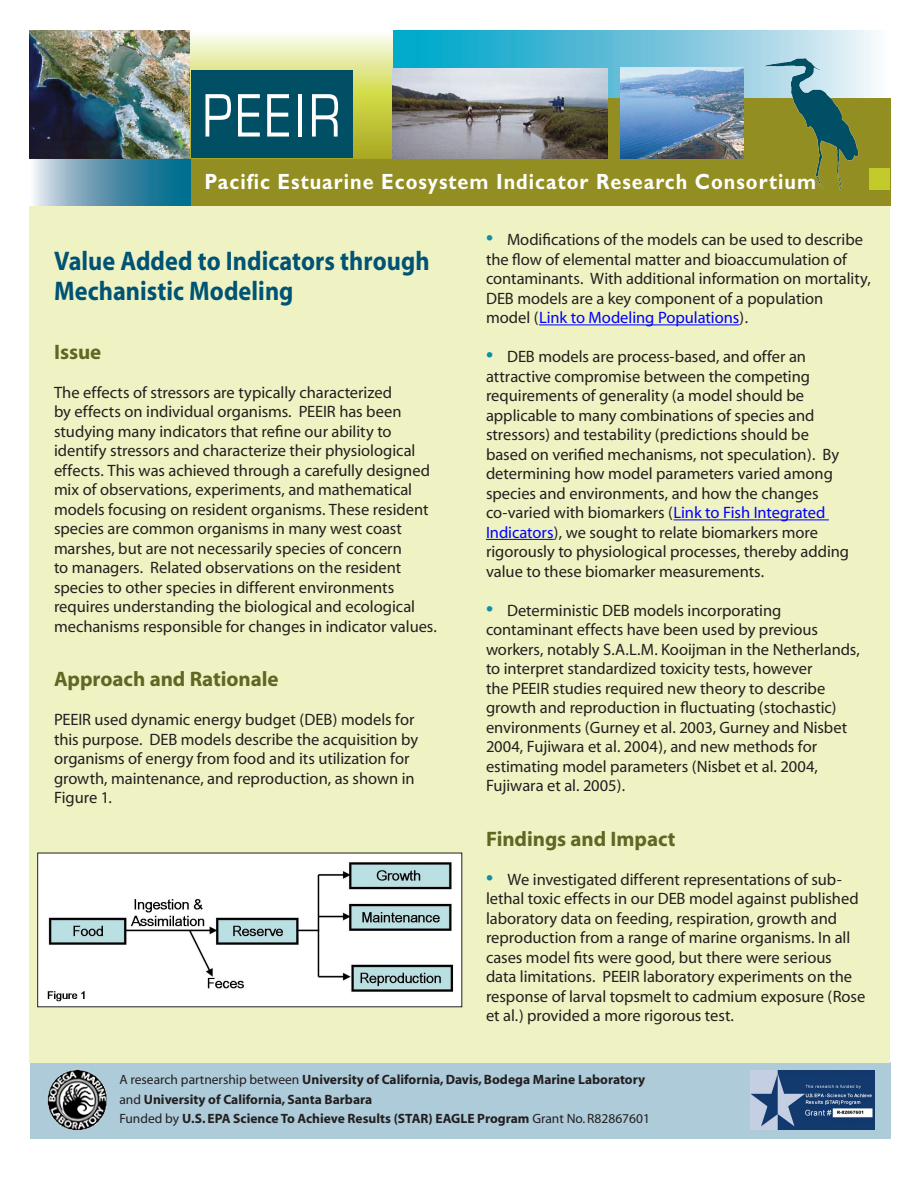
<style>
.page{position:relative;width:918px;height:1188px;background:#fff}
.page>*{position:absolute;margin:0;border:0;box-sizing:border-box;transform-origin:0 0}
.t1{font:63.6px "Eurostile";letter-spacing:.075em;color:#fff;scale:.8 1}
.t2{font:700 27px/30px "Myriad";color:#005374;scale:.9 1}
.t3{font:700 22.05px "Gill Sans";letter-spacing:.05em;color:#fff;scale:.9 1}
.Subheading{font:700 21px "Myriad";letter-spacing:-.005em;color:#626624}
.t4{font:16.5px/19.5px "Myriad";letter-spacing:-.005em;color:#231f20}
.t5{font:700 13.5px/19.5px "Myriad";color:#231f20}
.s1{font-weight:700;font-size:21px;color:#118ead}
.s2{color:#00f}
.s3{font-weight:400}
</style>
<div class="page">
<div style="left:30px;top:1062px;width:860px;height:76px;background:#aecbda"></div>
<img style="left:750px;top:1071px;width:125px;height:58px">
<img style="left:46px;top:1068px;width:61px;height:63px">
<div style="left:29px;top:203px;width:861px;height:859px;background:#eff3c3"></div>
<svg style="left:392px;top:30px;width:484px;height:68px;background:#65c1da"></svg>
<svg style="left:29px;top:158px;width:162px;height:48px;background:#5f99b0"></svg>
<div style="left:191px;top:98px;width:699px;height:108px;background:#938e22"></div>
<div style="left:869px;top:168px;width:21px;height:21px;background:#c2cb29"></div>
<img style="left:29px;top:30px;width:162px;height:128px">
<svg style="left:191px;top:34px;width:201px;height:124px;background:#dde297"></svg>
<div style="left:191px;top:70px;width:161px;height:88px;background:#004f65"></div>
<img style="left:764px;top:49px;width:107px;height:141px">
<img style="left:392px;top:68px;width:215px;height:91px">
<img style="left:621px;top:68px;width:122px;height:91px">
<hr style="left:539px;top:324px;width:201px;height:1px;background:#00f">
<hr style="left:673px;top:519px;width:156px;height:1px;background:#00f">
<hr style="left:486px;top:539px;width:68px;height:1px;background:#00f">
<img style="left:39px;top:855px;width:421px;height:150px">
<p class="t1" style="left:202px;top:81px;width:174px">PEEIR</p>
<p class="t3" style="left:204px;top:168px;width:681px">Pacific Estuarine Ecosystem Indicator Research Consortium</p>
<p class="t2" style="left:54px;top:247px;width:419px">Value Added to Indicators through<br>Mechanistic Modeling</p>
<p class="Subheading" style="left:54px;top:341px;width:49px">Issue</p>
<p class="t4" style="left:54px;top:383px;width:385px">The effects of stressors are typically characterized<br>by effects on individual organisms. PEEIR has been studying many indicators that refine our ability to identify stressors and characterize their physiological effects. This was achieved through a carefully designed mix of observations, experiments, and mathematical models focusing on resident organisms. These resident species are common organisms in many west coast marshes, but are not necessarily species of concern<br>to managers. Related observations on the resident species to other species in different environments requires understanding the biological and ecological mechanisms responsible for changes in indicator values.</p>
<p class="Subheading" style="left:54px;top:668px;width:226px">Approach and Rationale</p>
<p class="t4" style="left:54px;top:711px;width:366px">PEEIR used dynamic energy budget (DEB) models for this purpose. DEB models describe the acquisition by organisms of energy from food and its utilization for growth, maintenance, and reproduction, as shown in Figure 1.</p>
<p class="t4" style="left:486px;top:231px;width:386px"><span class="s1">•</span> Modifications of the models can be used to describe the flow of elemental matter and bioaccumulation of contaminants. With additional information on mortality, DEB models are a key component of a population model (<span class="s2">Link to Modeling Populations</span>).</p>
<p class="t4" style="left:486px;top:348px;width:365px"><span class="s1">•</span> DEB models are process-based, and offer an attractive compromise between the competing requirements of generality (a model should be applicable to many combinations of species and stressors) and testability (predictions should be based on verified mechanisms, not speculation). By determining how model parameters varied among species and environments, and how the changes co-varied with biomarkers (<span class="s2">Link to Fish Integrated Indicators</span>), we sought to relate biomarkers more rigorously to physiological processes, thereby adding value to these biomarker measurements.</p>
<p class="t4" style="left:486px;top:601px;width:375px"><span class="s1">•</span> Deterministic DEB models incorporating contaminant effects have been used by previous workers, notably S.A.L.M. Kooijman in the Netherlands, to interpret standardized toxicity tests, however<br>the PEEIR studies required new theory to describe growth and reproduction in fluctuating (stochastic) environments (Gurney et al. 2003, Gurney and Nisbet 2004, Fujiwara et al. 2004), and new methods for estimating model parameters (Nisbet et al. 2004, Fujiwara et al. 2005).</p>
<p class="Subheading" style="left:486px;top:828px;width:191px">Findings and Impact</p>
<p class="t4" style="left:486px;top:870px;width:381px"><span class="s1">•</span> We investigated different representations of sub&shy;lethal toxic effects in our DEB model against published laboratory data on feeding, respiration, growth and reproduction from a range of marine organisms. In all cases model fits were good, but there were serious data limitations. PEEIR laboratory experiments on the response of larval topsmelt to cadmium exposure (Rose et al.) provided a more rigorous test.</p>
<p class="t5" style="left:119px;top:1071px;width:527px"><span class="s3">A research partnership between</span> University of California, Davis, Bodega Marine Laboratory <span class="s3">and</span> University of California, Santa Barbara</p>
<p class="t5" style="left:119px;top:1110px;width:532px"><span class="s3">Funded by</span> U.S. EPA Science To Achieve Results (STAR) EAGLE Program <span class="s3">Grant No. R82867601</span></p>
</div>
